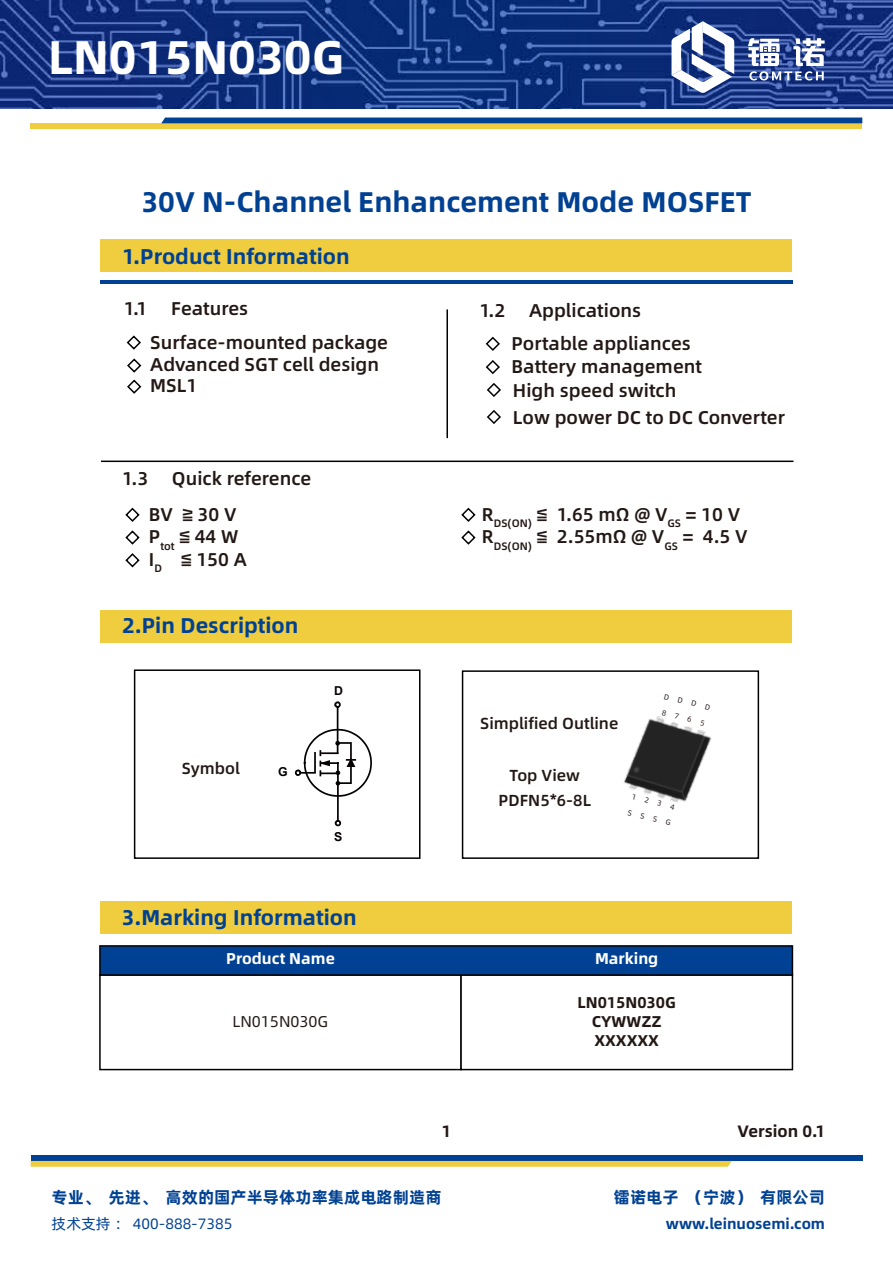
<style>
.page{position:relative;width:893px;height:1263px;background:#fff}
.page>*{position:absolute;margin:0;border:0;box-sizing:border-box;transform-origin:0 0}
.t1{font:47.25px "Alibaba Pu Hui Ti B";color:#fff}
.t2{font:28.5px "Alibaba Pu Hui Ti B";color:#004193}
.t3{font:21.3px "Alibaba Pu Hui Ti B";color:#004193}
.t4{font:18.6px/22.2px "Alibaba Pu Hui Ti M";color:#231815}
.t5{font:16.5px "Alibaba Pu Hui Ti B";color:#004193}
.t6{font:16.5px "Alibaba Pu Hui Ti B";color:#231815}
.t7{font:16.05px/25.3px "Alibaba Pu Hui Ti M";color:#231815;text-align:center}
.t8{font:15.6px/18.8px "Alibaba Pu Hui Ti B";color:#231815;text-align:center}
.t9{font:15.6px "Alibaba Pu Hui Ti B";color:#fff}
.t10{font:15.6px "Alibaba Pu Hui Ti R";color:#231815}
.t11{font:15px "Alibaba Pu Hui Ti B";color:#004193}
.t12{font:15px "Alibaba Pu Hui Ti R";color:#004193}
.t13{font:700 12.3px "Arial";color:#040000}
.t14{font:7.5px/16.5px "Alibaba Pu Hui Ti R";color:#231815}
</style>
<div class="page">
<div style="left:100px;top:239px;width:692px;height:33px;background:#efcd3e"></div>
<hr style="left:100px;top:281px;width:693px;height:3px;background:#004193">
<hr style="left:101px;top:461px;width:692px;height:1px;background:#000">
<hr style="left:446px;top:309px;width:2px;height:129px;background:#000">
<svg style="left:485px;top:336px;width:15px;height:15px"></svg>
<svg style="left:125px;top:507px;width:15px;height:15px"></svg>
<svg style="left:125px;top:530px;width:15px;height:15px"></svg>
<svg style="left:125px;top:553px;width:15px;height:15px"></svg>
<svg style="left:461px;top:507px;width:15px;height:15px"></svg>
<svg style="left:461px;top:530px;width:15px;height:15px"></svg>
<div style="left:100px;top:610px;width:692px;height:32px;background:#efcd3e"></div>
<div style="left:31px;top:1155px;width:831px;height:6px;background:#004193"></div>
<svg style="left:31px;top:1161px;width:701px;height:6px"></svg>
<svg style="left:334px;top:820px;width:8px;height:7px"></svg>
<svg style="left:334px;top:701px;width:7px;height:8px"></svg>
<hr style="left:337px;top:707px;width:1px;height:46px;background:#040000">
<hr style="left:337px;top:773px;width:2px;height:48px;background:#040000">
<svg style="left:294px;top:728px;width:78px;height:70px"></svg>
<div style="left:134px;top:669px;width:286px;height:190px;border:2px solid #000"></div>
<div style="left:462px;top:670px;width:297px;height:189px;background:#fff;border:2px solid #000"></div>
<div style="left:100px;top:901px;width:692px;height:33px;background:#efcd3e"></div>
<div style="left:99px;top:974px;width:363px;height:96px;background:#fff;border:2px solid #000"></div>
<div style="left:460px;top:974px;width:333px;height:96px;background:#fff;border:2px solid #000"></div>
<div style="left:99px;top:945px;width:694px;height:31px;background:#004193;border:2px solid #000"></div>
<svg style="left:0;top:0;width:893px;height:108px"></svg>
<div style="left:31px;top:123px;width:831px;height:6px;background:#efcd3e"></div>
<div style="left:161px;top:118px;width:701px;height:5px;background:#004193"></div>
<svg style="left:671px;top:21px;width:63px;height:72px"></svg>
<svg style="left:748px;top:38px;width:77px;height:43px"></svg>
<svg style="left:485px;top:360px;width:15px;height:15px"></svg>
<img style="left:552px;top:642px;width:238px;height:217px">
<svg style="left:126px;top:335px;width:15px;height:15px"></svg>
<svg style="left:487px;top:383px;width:14px;height:14px"></svg>
<svg style="left:127px;top:358px;width:15px;height:36px"></svg>
<svg style="left:487px;top:410px;width:14px;height:14px"></svg>
<h1 class="t1" style="left:48px;top:20px;width:298px">LN015N030G</h1>
<h2 class="t2" style="left:141px;top:179px;width:612px">30V N-Channel Enhancement Mode MOSFET</h2>
<p class="t3" style="left:122px;top:239px;width:229px">1.Product Information</p>
<p class="t4" style="left:124px;top:296px;width:25px">1.1</p>
<p class="t4" style="left:171px;top:296px;width:79px">Features</p>
<p class="t4" style="left:511px;top:332px;width:192px">Portable appliances<br>Battery management</p>
<p class="t4" style="left:479px;top:298px;width:28px">1.2</p>
<p class="t4" style="left:529px;top:298px;width:113px">Applications</p>
<p class="t4" style="left:150px;top:330px;width:239px">Surface-mounted package<br>Advanced SGT cell design</p>
<p class="t4" style="left:150px;top:373px;width:49px">MSL1</p>
<p class="t4" style="left:513px;top:375px;width:273px;line-height:27.3px">High speed switch<br>Low power DC to DC Converter</p>
<p class="t4" style="left:122px;top:466px;width:28px">1.3</p>
<p class="t4" style="left:172px;top:466px;width:141px">Quick reference</p>
<p class="t4" style="left:149px;top:502px;width:99px">BV ≧ 30 V<br>P<sub>tot</sub> ≦ 44 W<br>I<sub>D</sub> ≦ 150 A</p>
<p class="t3" style="left:122px;top:609px;width:178px">2.Pin Description</p>
<p class="t13" style="left:334px;top:682px;width:10px">D</p>
<p class="t7" style="left:182px;top:755px;width:60px">Symbol</p>
<p class="t13" style="left:278px;top:763px;width:11px">G</p>
<p class="t13" style="left:334px;top:828px;width:10px">S</p>
<p class="t4" style="left:482px;top:502px;width:267px">R<sub>DS(ON)</sub> ≦ 1.65 mΩ @ V<sub>GS</sub> = 10 V<br>R<sub>DS(ON)</sub> ≦ 2.55mΩ @ V<sub>GS</sub> = 4.5 V</p>
<p class="t7" style="left:480px;top:709px;width:140px">Simplified Outline</p>
<p class="t7" style="left:498px;top:762px;width:94px">Top View<br>PDFN5*6-8L</p>
<p class="t14" style="left:666px;top:688px;width:49px;rotate:14deg">D D D D<br>8 7 6 5</p>
<p class="t14" style="left:634px;top:788px;width:45px;rotate:14deg">1 2 3 4</p>
<p class="t14" style="left:630px;top:804px;width:46px;rotate:14deg">S S S G</p>
<p class="t3" style="left:122px;top:900px;width:236px">3.Marking Information</p>
<p class="t9" style="left:226px;top:946px;width:110px">Product Name</p>
<p class="t9" style="left:595px;top:946px;width:65px">Marking</p>
<p class="t10" style="left:232px;top:1009px;width:97px">LN015N030G</p>
<p class="t8" style="left:577px;top:992px;width:100px">LN015N030G<br>CYWWZZ<br>XXXXXX</p>
<p class="t6" style="left:442px;top:1118px;width:11px">1</p>
<p class="t6" style="left:737px;top:1118px;width:89px">Version 0.1</p>
<p class="t5" style="left:52px;top:1184px;width:391px">专业、先进、高效的国产半导体功率集成电路制造商</p>
<p class="t5" style="left:614px;top:1184px;width:213px">镭诺电子（宁波）有限公司</p>
<p class="t12" style="left:52px;top:1213px;width:182px">技术支持： 400-888-7385</p>
<p class="t11" style="left:666px;top:1212px;width:161px">www.leinuosemi.com</p>
</div>
